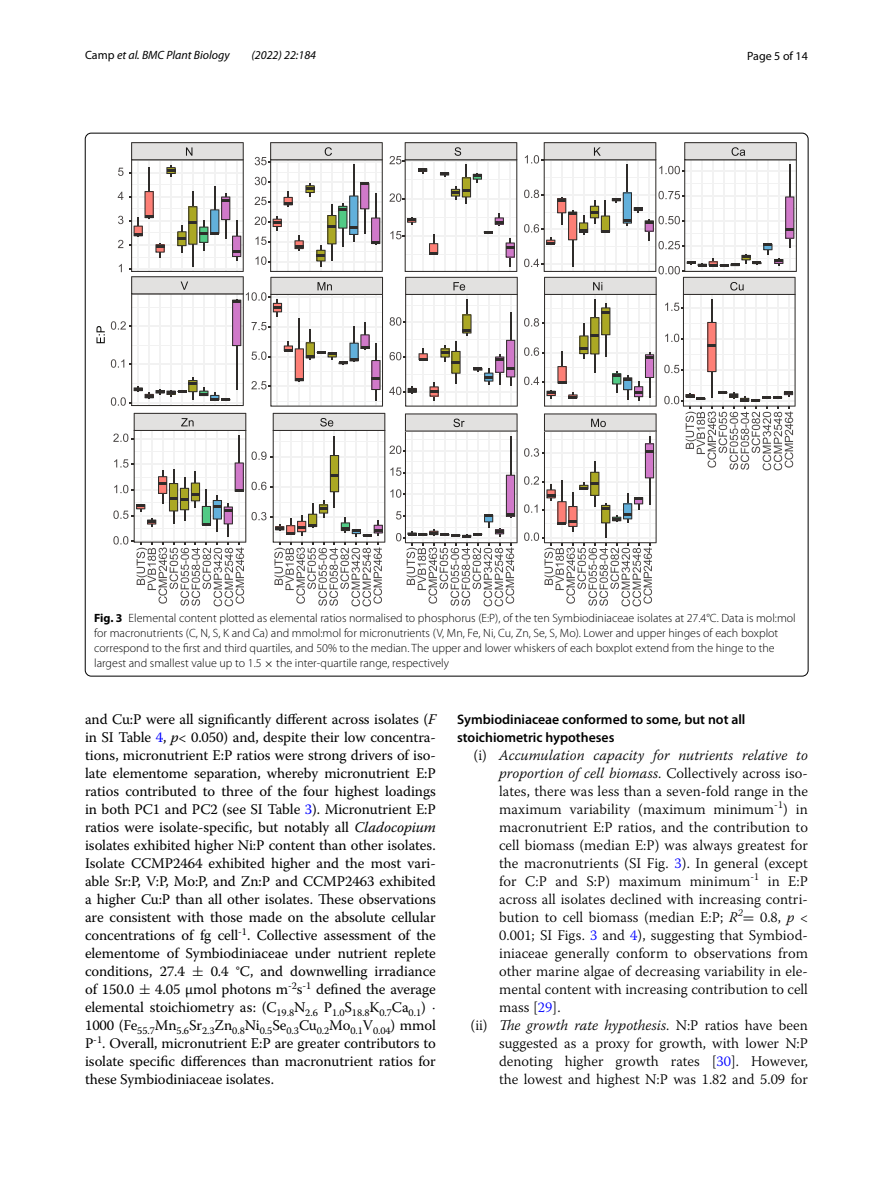
<style>
.page{position:relative;width:893px;height:1187px;background:#fff}
.page>*{position:absolute;margin:0;border:0;box-sizing:border-box;transform-origin:0 0}
.t1{font:14.7px/18px "Warnock Pro";letter-spacing:-.005em;color:#000;text-align:justify}
.t2{font:300 14.7px "Warnock Pro";letter-spacing:.005em;color:#000}
.t3{font:italic 300 14.7px "Warnock Pro";letter-spacing:.005em;color:#000}
.t4{font:600 13.8px/18px "Myriad Pro";color:#000}
.t5{font:300 12px/15px "Myriad Pro";color:#000}
.t6{font:italic 12px "Myriad Pro";color:#000}
.t7{font:12px "Myriad Pro";color:#000}
.t8{font:10.35px "Warnock Pro";color:#000}
.s1{font-style:normal}
.s2{font-weight:700}
.s3{font-family:"MTSY";font-weight:400}
.s4{font-style:italic}
.s5{color:#00f}
.s6{font-family:"MTSY"}
</style>
<div class="page">
<svg style="left:389px;top:142px;width:129px;height:264px"></svg>
<svg style="left:111px;top:142px;width:272px;height:264px"></svg>
<svg style="left:96px;top:326px;width:9px;height:17px"></svg>
<svg style="left:524px;top:142px;width:273px;height:464px"></svg>
<svg style="left:113px;top:413px;width:405px;height:193px"></svg>
<p class="t6" style="left:85px;top:48px;width:146px"><span class="s1">Camp</span> et al. BMC Plant Biology</p>
<p class="t6" style="left:251px;top:48px;width:66px">(2022) 22:184</p>
<p class="t7" style="left:747px;top:48px;width:62px">Page 5 of 14</p>
<p class="t5" style="left:94px;top:610px;width:703px"><span class="s2">Fig. 3</span> Elemental content plotted as elemental ratios normalised to phosphorus (E:P), of the ten Symbiodiniaceae isolates at 27.4°C. Data is mol:mol for macronutrients (C, N, S, K and Ca) and mmol:mol for micronutrients (V, Mn, Fe, Ni, Cu, Zn, Se, S, Mo). Lower and upper hinges of each boxplot correspond to the first and third quartiles, and 50% to the median. The upper and lower whiskers of each boxplot extend from the hinge to the largest and smallest value up to 1.5 <span class="s3">×</span> the inter-quartile range, respectively</p>
<p class="t1" style="left:85px;top:710px;width:352px">and Cu:P were all significantly different across isolates (<span class="s4">F </span>in SI Table <span class="s5">4</span>, <span class="s4">p</span>&lt; 0.050) and, despite their low concentra&shy;tions, micronutrient E:P ratios were strong drivers of iso&shy;late elementome separation, whereby micronutrient E:P ratios contributed to three of the four highest loadings in both PC1 and PC2 (see SI Table <span class="s5">3</span>). Micronutrient E:P ratios were isolate-specific, but notably all <span class="s4">Cladocopium </span>isolates exhibited higher Ni:P content than other isolates.<br>Isolate CCMP2464 exhibited higher and the most vari&shy;able Sr:P, V:P, Mo:P, and Zn:P and CCMP2463 exhibited a higher Cu:P than all other isolates. These observations are consistent with those made on the absolute cellular concentrations of fg cell<sup>-1</sup>. Collective assessment of the elementome of Symbiodiniaceae under nutrient replete conditions, 27.4 <span class="s6">±</span> 0.4 °C, and downwelling irradiance of 150.0 <span class="s6">±</span> 4.05 μmol photons m<sup>-2</sup>s<sup>-1</sup> defined the average elemental stoichiometry as: (C<sub>19.8</sub>N<sub>2.6</sub> P<sub>1.0</sub>S<sub>18.8</sub>K<sub>0.7</sub>Ca<sub>0.1</sub>) <span class="s6">·</span></p>
<p class="t8" style="left:85px;top:1024px;width:352px"><sup>1000</sup> <sup>(Fe</sup>55.7<sup>Mn</sup>5.6<sup>Sr</sup>2.3<sup>Zn</sup>0.8<sup>Ni</sup>0.5<sup>Se</sup>0.3<sup>Cu</sup>0.2<sup>Mo</sup>0.1<sup>V</sup>0.04<sup>)</sup> <sup>mmol</sup></p>
<p class="t1" style="left:85px;top:1034px;width:352px">P<sup>-1</sup>. Overall, micronutrient E:P are greater contributors to isolate specific differences than macronutrient ratios for these Symbiodiniaceae isolates.</p>
<p class="t4" style="left:457px;top:709px;width:290px">Symbiodiniaceae conformed to some, but not all stoichiometric hypotheses</p>
<p class="t3" style="left:474px;top:746px;width:336px"><span class="s1">(i)</span> Accumulation capacity for nutrients relative to</p>
<p class="t3" style="left:499px;top:764px;width:310px">proportion of cell biomass<span class="s1">. Collectively across iso-</span></p>
<p class="t2" style="left:499px;top:782px;width:310px">lates, there was less than a seven-fold range in the</p>
<p class="t2" style="left:499px;top:800px;width:310px">maximum variability (maximum minimum<sup>-1</sup>) in</p>
<p class="t2" style="left:499px;top:818px;width:310px">macronutrient E:P ratios, and the contribution to</p>
<p class="t2" style="left:499px;top:836px;width:310px">cell biomass (median E:P) was always greatest for</p>
<p class="t2" style="left:499px;top:854px;width:310px">the macronutrients (SI Fig. <span class="s5">3</span>). In general (except</p>
<p class="t2" style="left:499px;top:872px;width:310px">for C:P and S:P) maximum minimum<sup>-1</sup> in E:P</p>
<p class="t2" style="left:499px;top:890px;width:310px">across all isolates declined with increasing contri-</p>
<p class="t2" style="left:499px;top:908px;width:310px">bution to cell biomass (median E:P; <span class="s4">R</span><sup>2</sup><span class="s3">=</span> 0.8, <span class="s4">p</span> &lt;</p>
<p class="t2" style="left:499px;top:926px;width:310px">0.001; SI Figs. <span class="s5">3</span> and <span class="s5">4</span>), suggesting that Symbiod-</p>
<p class="t2" style="left:499px;top:944px;width:310px">iniaceae generally conform to observations from</p>
<p class="t2" style="left:499px;top:962px;width:310px">other marine algae of decreasing variability in ele-</p>
<p class="t2" style="left:499px;top:980px;width:310px">mental content with increasing contribution to cell</p>
<p class="t2" style="left:499px;top:998px;width:63px">mass [<span class="s5">29</span>].</p>
<p class="t3" style="left:471px;top:1016px;width:339px"><span class="s1">(ii)</span> The growth rate hypothesis<span class="s1">. N:P ratios have been</span></p>
<p class="t2" style="left:499px;top:1034px;width:310px">suggested as a proxy for growth, with lower N:P</p>
<p class="t2" style="left:499px;top:1052px;width:310px">denoting higher growth rates [<span class="s5">30</span>]. However,</p>
<p class="t2" style="left:499px;top:1070px;width:310px">the lowest and highest N:P was 1.82 and 5.09 for</p>
</div>
